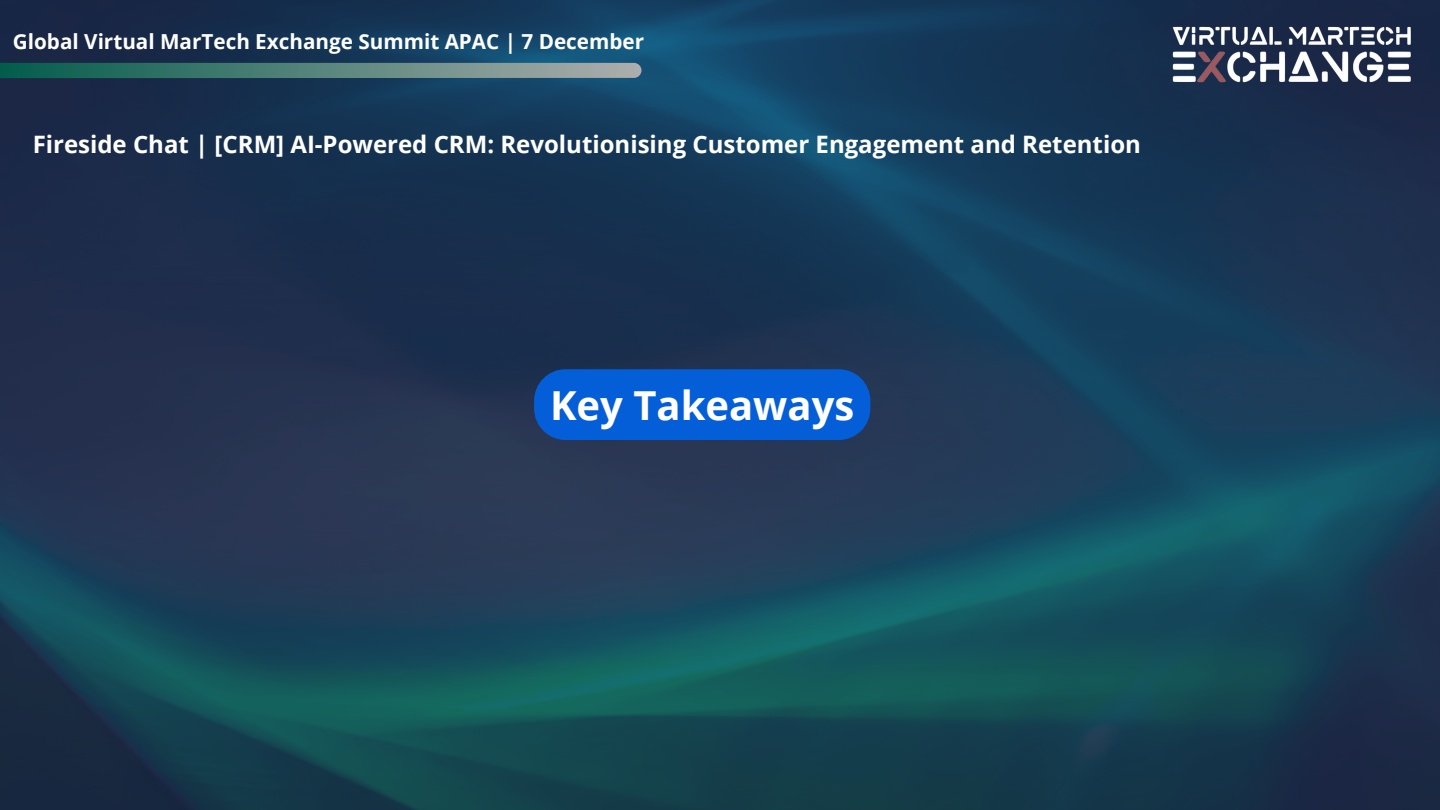
<style>
.page{position:relative;width:1440px;height:810px;background:#fff}
.page>*{position:absolute;margin:0;border:0;box-sizing:border-box;transform-origin:0 0}
.t1{font:700 40px "Open Sans";color:#fff}
.t2{font:700 24px "Open Sans";color:#fff}
.t3{font:700 20.7px "Open Sans";color:#fff}
</style>
<div class="page">
<img style="left:0;top:0;width:1440px;height:810px">
<img style="left:1168px;top:19px;width:247px;height:71px">
<svg style="left:0;top:63px;width:642px;height:15px;background:#57847c"></svg>
<div style="left:534px;top:369px;width:336px;height:71px;background:#035ed8"></div>
<p class="t3" style="left:13px;top:27px;width:633px">Global Virtual MarTech Exchange Summit APAC | 7 December</p>
<p class="t2" style="left:33px;top:127px;width:1110px">Fireside Chat | [CRM] AI-Powered CRM: Revolutionising Customer Engagement and Retention</p>
<p class="t1" style="left:550px;top:377px;width:306px">Key Takeaways</p>
</div>
